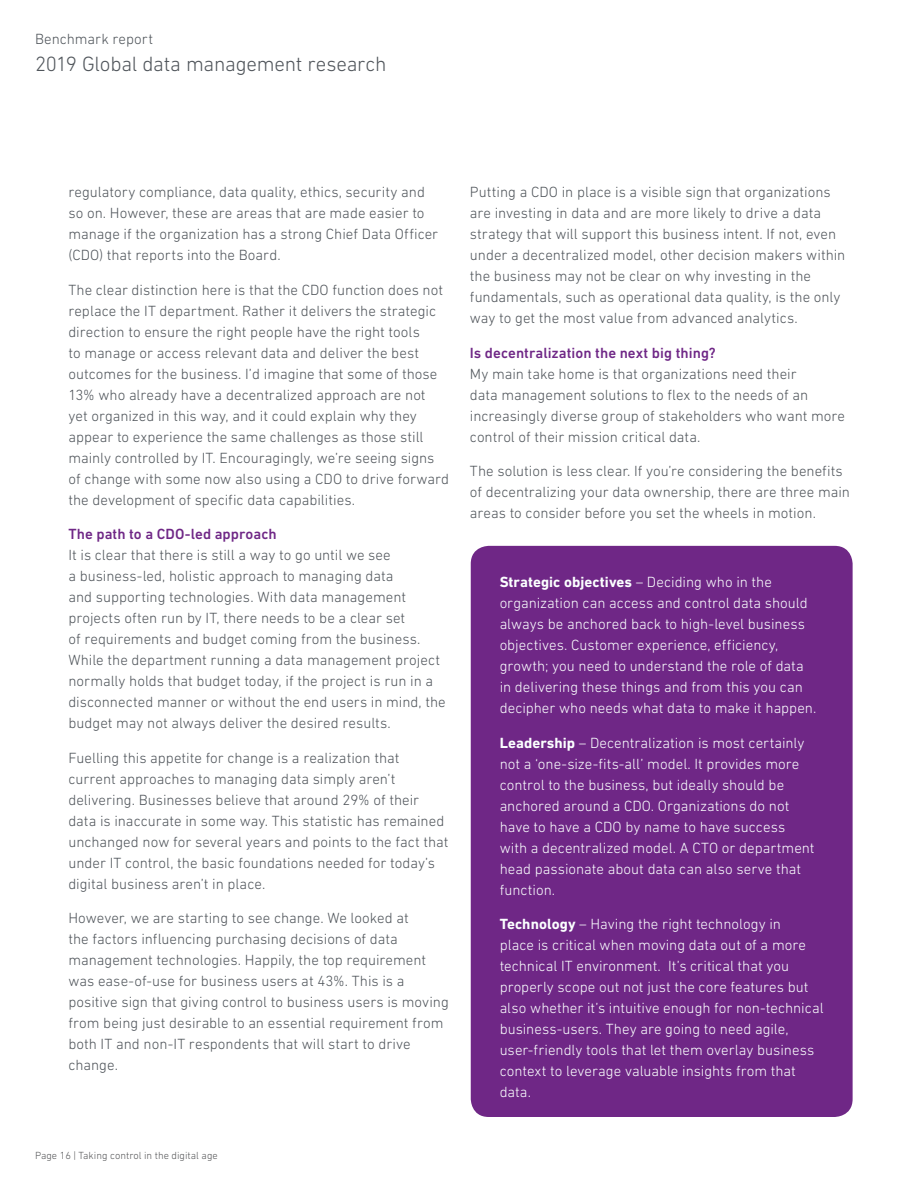
<style>
.page{position:relative;width:918px;height:1188px;background:#fff}
.page>*{position:absolute;margin:0;border:0;box-sizing:border-box;transform-origin:0 0}
.t1{font:300 21px "DIN Next LT Pro";letter-spacing:-.01em;color:#50555b}
.Body_text_10_14{font:300 15px/21px "DIN Next LT Pro";color:#50555b}
.Body_text_10_14-2{font:300 15px/21px "DIN Next LT Pro";color:#fbffff}
.t2{font:300 10.5px "DIN Next LT Pro";color:#57585a}
.s1{font-weight:500;color:#6f2786}
.s2{font-weight:700}
</style>
<div class="page">
<div style="left:471px;top:546px;width:382px;height:571px;background:#6f2786;border-radius:18px"></div>
<p class="Body_text_10_14" style="left:35px;top:28px;width:120px">Benchmark report</p>
<h1 class="t1" style="left:35px;top:52px;width:353px">2019 Global data management research</h1>
<p class="Body_text_10_14" style="left:68px;top:181px;width:371px">regulatory compliance, data quality, ethics, security and so on. However, these are areas that are made easier to manage if the organization has a strong Chief Data Officer (CDO) that reports into the Board.</p>
<p class="Body_text_10_14" style="left:68px;top:279px;width:382px">The clear distinction here is that the CDO function does not replace the IT department. Rather it delivers the strategic direction to ensure the right people have the right tools<br>to manage or access relevant data and deliver the best outcomes for the business. I’d imagine that some of those 13% who already have a decentralized approach are not<br>yet organized in this way, and it could explain why they appear to experience the same challenges as those still mainly controlled by IT. Encouragingly, we’re seeing signs of change with some now also using a CDO to drive forward the development of specific data capabilities.</p>
<p class="Body_text_10_14" style="left:68px;top:523px;width:379px"><span class="s1">The path to a CDO-led approach<br></span>It is clear that there is still a way to go until we see<br>a business-led, holistic approach to managing data<br>and supporting technologies. With data management projects often run by IT, there needs to be a clear set<br>of requirements and budget coming from the business.<br>While the department running a data management project normally holds that budget today, if the project is run in a disconnected manner or without the end users in mind, the budget may not always deliver the desired results.</p>
<p class="Body_text_10_14" style="left:68px;top:747px;width:382px">Fuelling this appetite for change is a realization that current approaches to managing data simply aren’t delivering. Businesses believe that around 29% of their data is inaccurate in some way. This statistic has remained unchanged now for several years and points to the fact that under IT control, the basic foundations needed for today’s digital business aren’t in place.</p>
<p class="Body_text_10_14" style="left:68px;top:907px;width:382px">However, we are starting to see change. We looked at<br>the factors influencing purchasing decisions of data management technologies. Happily, the top requirement was ease-of-use for business users at 43%. This is a positive sign that giving control to business users is moving from being just desirable to an essential requirement from both IT and non-IT respondents that will start to drive change.</p>
<p class="t2" style="left:35px;top:1149px;width:184px">Page 16 | Taking control in the digital age</p>
<p class="Body_text_10_14" style="left:470px;top:181px;width:377px">Putting a CDO in place is a visible sign that organizations are investing in data and are more likely to drive a data strategy that will support this business intent. If not, even under a decentralized model, other decision makers within the business may not be clear on why investing in the fundamentals, such as operational data quality, is the only way to get the most value from advanced analytics.</p>
<p class="Body_text_10_14" style="left:470px;top:342px;width:377px"><span class="s1">Is decentralization the next big thing?<br></span>My main take home is that organizations need their<br>data management solutions to flex to the needs of an increasingly diverse group of stakeholders who want more control of their mission critical data.</p>
<p class="Body_text_10_14" style="left:470px;top:460px;width:382px">The solution is less clear. If you’re considering the benefits of decentralizing your data ownership, there are three main areas to consider before you set the wheels in motion.</p>
<p class="Body_text_10_14-2" style="left:500px;top:571px;width:318px"><span class="s2">Strategic objectives</span> – Deciding who in the organization can access and control data should always be anchored back to high-level business objectives. Customer experience, efficiency, growth; you need to understand the role of data in delivering these things and from this you can decipher who needs what data to make it happen.</p>
<p class="Body_text_10_14-2" style="left:500px;top:732px;width:316px"><span class="s2">Leadership</span> – Decentralization is most certainly not a ‘one-size-fits-all’ model. It provides more control to the business, but ideally should be anchored around a CDO. Organizations do not have to have a CDO by name to have success with a decentralized model. A CTO or department head passionate about data can also serve that function.</p>
<p class="Body_text_10_14-2" style="left:500px;top:913px;width:325px"><span class="s2">Technology</span> – Having the right technology in<br>place is critical when moving data out of a more technical IT environment. It’s critical that you properly scope out not just the core features but also whether it’s intuitive enough for non-technical business-users. They are going to need agile, user-friendly tools that let them overlay business context to leverage valuable insights from that data.</p>
</div>
